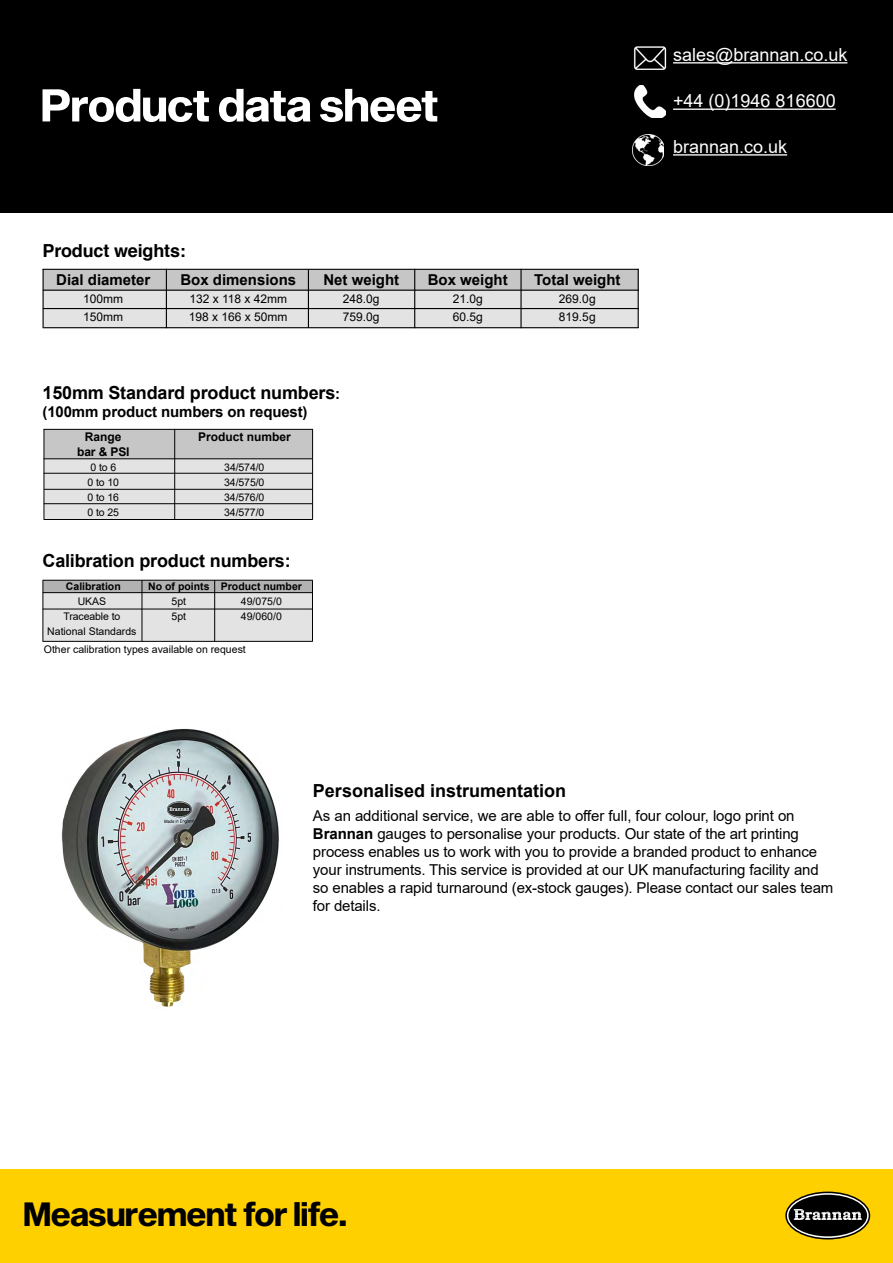
<style>
.page{position:relative;width:893px;height:1263px;background:#fff}
.page>*{position:absolute;margin:0;border:0;box-sizing:border-box;transform-origin:0 0}
.t1{font:33px "Sequel Sans Bold Disp";color:#000}
.t2{font:700 18px "Arial";letter-spacing:-.01em;color:#000}
.t3{font:18px "Arial";color:#fff}
.t4{font:700 18px "Helvetica";letter-spacing:-.01em;color:#000}
.t5{font:15px/18px "Arial";letter-spacing:-.01em;color:#000}
.t6{font:700 15px "Arial";color:#000}
.t7{font:12px "Arial";color:#000}
.t8{font:700 12px "Arial";color:#000}
.t9{font:10.5px/18px "Arial";color:#000}
.t10{font:700 10.5px "Arial";color:#000}
.s1{font-size:15px}
.s2{font-weight:700}
</style>
<div class="page">
<div style="left:0;top:0;width:893px;height:213px;background:#000"></div>
<div style="left:0;top:1169px;width:893px;height:94px;background:#ffd000"></div>
<svg style="left:786px;top:1192px;width:83px;height:47px"></svg>
<div style="left:785px;top:1191px;width:85px;height:48px;border:2px solid #000;border-radius:50%"></div>
<div style="left:788px;top:1195px;width:79px;height:41px;background:#000;border-radius:50%"></div>
<svg style="left:794px;top:1209px;width:68px;height:11px"></svg>
<img style="left:633px;top:47px;width:34px;height:22px">
<hr style="left:673px;top:62px;width:174px;height:2px;background:#fff">
<img style="left:635px;top:86px;width:30px;height:32px">
<hr style="left:673px;top:109px;width:163px;height:1px;background:#fff">
<img style="left:633px;top:134px;width:31px;height:32px">
<hr style="left:673px;top:154px;width:114px;height:2px;background:#fff">
<svg style="left:43px;top:89px;width:394px;height:33px"></svg>
<div style="left:44px;top:288px;width:594px;height:39px;background:#e3e3e3"></div>
<div style="left:44px;top:270px;width:595px;height:20px;background:#c6c6c6"></div>
<hr style="left:43px;top:327px;width:596px;height:1px;background:#000">
<hr style="left:43px;top:290px;width:596px;height:1px;background:#000">
<hr style="left:43px;top:308px;width:596px;height:1px;background:#000">
<hr style="left:43px;top:269px;width:1px;height:59px;background:#000">
<hr style="left:43px;top:269px;width:596px;height:1px;background:#000">
<hr style="left:166px;top:269px;width:1px;height:59px;background:#000">
<hr style="left:308px;top:269px;width:1px;height:59px;background:#000">
<hr style="left:414px;top:269px;width:1px;height:59px;background:#000">
<hr style="left:520px;top:269px;width:2px;height:59px;background:#000">
<hr style="left:638px;top:269px;width:1px;height:59px;background:#000">
<div style="left:44px;top:459px;width:268px;height:60px;background:#e3e3e3"></div>
<div style="left:44px;top:430px;width:268px;height:29px;background:#c6c6c6"></div>
<hr style="left:44px;top:473px;width:268px;height:1px;background:#000">
<hr style="left:44px;top:503px;width:268px;height:1px;background:#000">
<hr style="left:44px;top:429px;width:1px;height:91px;background:#000">
<hr style="left:44px;top:429px;width:269px;height:1px;background:#000">
<hr style="left:44px;top:519px;width:269px;height:1px;background:#000">
<hr style="left:174px;top:429px;width:1px;height:91px;background:#000">
<hr style="left:312px;top:429px;width:1px;height:90px;background:#000">
<hr style="left:44px;top:458px;width:268px;height:1px;background:#000">
<hr style="left:44px;top:489px;width:269px;height:1px;background:#000">
<div style="left:43px;top:590px;width:270px;height:51px;background:#e3e3e3"></div>
<div style="left:43px;top:580px;width:270px;height:13px;background:#b3b2b2"></div>
<hr style="left:43px;top:641px;width:270px;height:1px;background:#000">
<hr style="left:312px;top:580px;width:1px;height:61px;background:#000">
<hr style="left:142px;top:580px;width:1px;height:61px;background:#000">
<hr style="left:214px;top:580px;width:1px;height:61px;background:#000">
<hr style="left:43px;top:592px;width:270px;height:1px;background:#000">
<hr style="left:43px;top:609px;width:270px;height:1px;background:#000">
<hr style="left:43px;top:580px;width:270px;height:1px;background:#000">
<hr style="left:43px;top:580px;width:1px;height:61px;background:#000">
<img style="left:61px;top:728px;width:218px;height:281px">
<p class="t4" style="left:43px;top:238px;width:145px">Product weights:</p>
<p class="t6" style="left:56px;top:269px;width:96px">Dial diameter</p>
<p class="t6" style="left:180px;top:269px;width:117px">Box dimensions</p>
<p class="t6" style="left:323px;top:269px;width:77px">Net weight</p>
<p class="t6" style="left:428px;top:269px;width:82px">Box weight</p>
<p class="t6" style="left:534px;top:269px;width:88px">Total weight</p>
<p class="t7" style="left:83px;top:291px;width:42px">100mm</p>
<p class="t7" style="left:189px;top:291px;width:99px">132 x 118 x 42mm</p>
<p class="t7" style="left:343px;top:291px;width:38px">248.0g</p>
<p class="t7" style="left:453px;top:291px;width:32px">21.0g</p>
<p class="t7" style="left:559px;top:291px;width:38px">269.0g</p>
<p class="t7" style="left:83px;top:309px;width:42px">150mm</p>
<p class="t7" style="left:189px;top:309px;width:100px">198 x 166 x 50mm</p>
<p class="t7" style="left:343px;top:309px;width:38px">759.0g</p>
<p class="t7" style="left:453px;top:309px;width:32px">60.5g</p>
<p class="t7" style="left:559px;top:309px;width:38px">819.5g</p>
<p class="t2" style="left:43px;top:380px;width:299px">150mm Standard product numbers<span class="s1">:</span></p>
<p class="t6" style="left:43px;top:401px;width:267px">(100mm product numbers on request)</p>
<p class="t8" style="left:85px;top:428px;width:38px">Range</p>
<p class="t8" style="left:198px;top:428px;width:94px">Product number</p>
<p class="t8" style="left:77px;top:443px;width:54px">bar &amp; PSI</p>
<p class="t9" style="left:91px;top:458px;width:27px">0 to 6</p>
<p class="t9" style="left:224px;top:458px;width:42px">34/574/0</p>
<p class="t9" style="left:88px;top:473px;width:33px">0 to 10</p>
<p class="t9" style="left:224px;top:473px;width:42px">34/575/0</p>
<p class="t9" style="left:88px;top:488px;width:33px">0 to 16</p>
<p class="t9" style="left:224px;top:488px;width:42px">34/576/0</p>
<p class="t9" style="left:88px;top:503px;width:33px">0 to 25</p>
<p class="t9" style="left:224px;top:503px;width:42px">34/577/0</p>
<p class="t2" style="left:43px;top:548px;width:250px">Calibration product numbers:</p>
<p class="t10" style="left:66px;top:579px;width:56px">Calibration</p>
<p class="t10" style="left:148px;top:579px;width:155px">No of points Product number</p>
<p class="t9" style="left:78px;top:592px;width:30px">UKAS</p>
<p class="t9" style="left:172px;top:592px;width:16px">5pt</p>
<p class="t9" style="left:241px;top:592px;width:42px">49/075/0</p>
<p class="t9" style="left:64px;top:607px;width:58px">Traceable to</p>
<p class="t9" style="left:172px;top:607px;width:16px">5pt</p>
<p class="t9" style="left:241px;top:607px;width:42px">49/060/0</p>
<p class="t9" style="left:44px;top:622px;width:203px;text-indent:3px">National Standards<br>Other calibration types available on request</p>
<p class="t3" style="left:673px;top:42px;width:176px">sales@brannan.co.uk</p>
<p class="t3" style="left:673px;top:89px;width:164px">+44 (0)1946 816600</p>
<p class="t3" style="left:673px;top:134px;width:116px">brannan.co.uk</p>
<p class="t2" style="left:313px;top:778px;width:255px">Personalised instrumentation</p>
<p class="t5" style="left:313px;top:806px;width:522px">As an additional service, we are able to offer full, four colour, logo print on <span class="s2">Brannan</span> gauges to personalise your products. Our state of the art printing process enables us to work with you to provide a branded product to enhance your instruments. This service is provided at our UK manufacturing facility and so enables a rapid turnaround (ex-stock gauges). Please contact our sales team for details.</p>
<h1 class="t1" style="left:24px;top:1191px;width:325px">Measurement for life.</h1>
</div>
